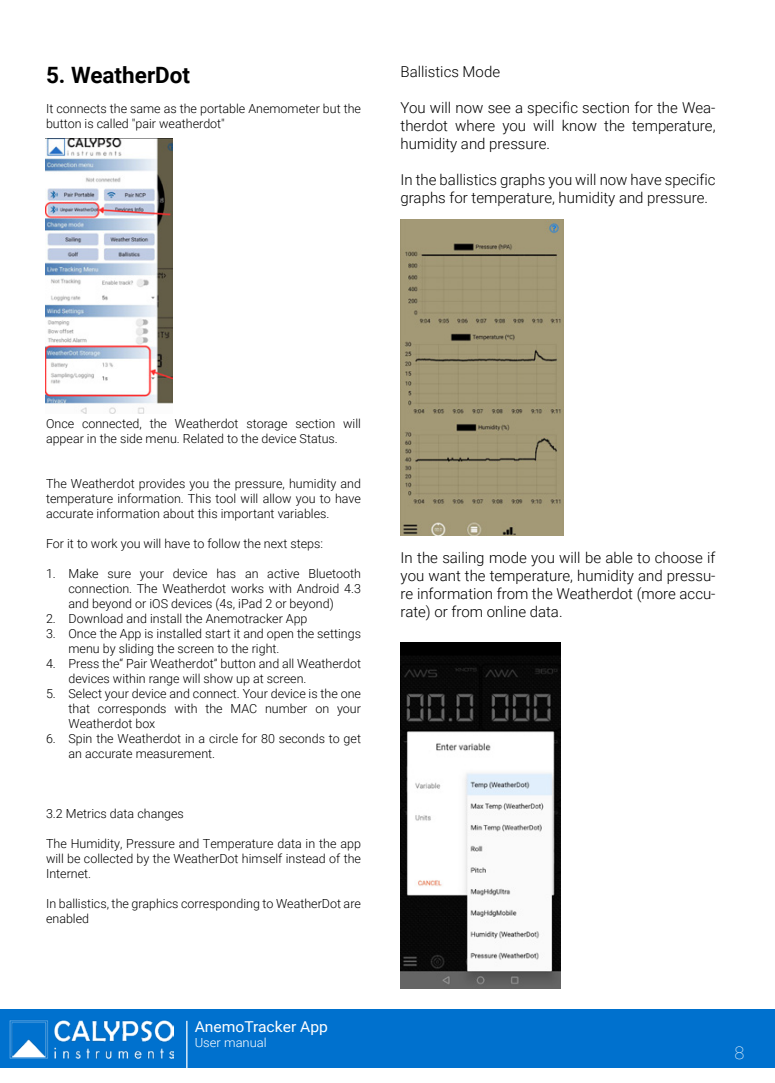
<style>
.page{position:relative;width:775px;height:1083px;background:#fff}
.page>*{position:absolute;margin:0;border:0;box-sizing:border-box;transform-origin:0 0}
.t1{font:700 22.5px "Roboto";color:#000}
.t2{font:100 17.5px "Roboto";color:#fff;scale:1.04 1}
.t3{font:300 15px/18px "Roboto";color:#000;text-align:justify}
.t4{font:15px "Roboto";color:#fff;scale:1.04 1}
.t5{font:300 12.5px/15px "Roboto";color:#000}
.t6{font:300 12.5px "Roboto";color:#fff;scale:1.04 1}
</style>
<div class="page">
<div style="left:1px;top:1009px;width:774px;height:59px;background:#0071ce"></div>
<hr style="left:186px;top:1020px;width:1px;height:62px;background:#fff">
<img style="left:46px;top:138px;width:126px;height:275px">
<img style="left:10px;top:1020px;width:164px;height:38px">
<img style="left:401px;top:219px;width:162px;height:316px">
<img style="left:401px;top:642px;width:159px;height:346px">
<h1 class="t1" style="left:46px;top:59px;width:146px">5. WeatherDot</h1>
<p class="t5" style="left:46px;top:100px;width:317px">It connects the same as the portable Anemometer but the button is called "pair weatherdot"</p>
<p class="t3" style="left:401px;top:62px;width:101px">Ballistics Mode</p>
<p class="t3" style="left:401px;top:98px;width:317px">You will now see a specific section for the Wea&shy;therdot where you will know the temperature, humidity and pressure.</p>
<p class="t3" style="left:401px;top:170px;width:316px">In the ballistics graphs you will now have specific graphs for temperature, humidity and pressure.</p>
<p class="t5" style="left:46px;top:415px;width:316px">Once connected, the Weatherdot storage section will appear in the side menu. Related to the device Status.</p>
<p class="t5" style="left:46px;top:475px;width:317px;text-align:justify">The Weatherdot provides you the pressure, humidity and temperature information. This tool will allow you to have accurate information about this important variables.</p>
<p class="t5" style="left:46px;top:535px;width:279px">For it to work you will have to follow the next steps:</p>
<p class="t5" style="left:69px;top:565px;width:294px;text-align:justify;text-indent:-22px">1. Make sure your device has an active Bluetooth connection. The Weatherdot works with Android 4.3 and beyond or iOS devices (4s, iPad 2 or beyond)</p>
<p class="t5" style="left:46px;top:610px;width:263px">2. Download and install the Anemotracker App</p>
<p class="t5" style="left:69px;top:625px;width:294px;text-indent:-22px">3. Once the App is installed start it and open the settings menu by sliding the screen to the right.</p>
<p class="t5" style="left:69px;top:655px;width:294px;text-indent:-22px">4. Press the“ Pair Weatherdot” button and all Weatherdot devices within range will show up at screen.</p>
<p class="t5" style="left:69px;top:685px;width:294px;text-align:justify;text-indent:-22px">5. Select your device and connect. Your device is the one that corresponds with the MAC number on your Weatherdot box</p>
<p class="t5" style="left:69px;top:730px;width:294px;text-indent:-22px">6. Spin the Weatherdot in a circle for 80 seconds to get an accurate measurement.</p>
<p class="t5" style="left:46px;top:805px;width:139px">3.2 Metrics data changes</p>
<p class="t5" style="left:46px;top:835px;width:316px;text-align:justify">The Humidity, Pressure and Temperature data in the app will be collected by the WeatherDot himself instead of the Internet.</p>
<p class="t5" style="left:46px;top:895px;width:316px">In ballistics, the graphics corresponding to WeatherDot are enabled</p>
<p class="t4" style="left:195px;top:1016px;width:130px">AnemoTracker App</p>
<p class="t6" style="left:195px;top:1033px;width:71px">User manual</p>
<p class="t3" style="left:401px;top:548px;width:317px">In the sailing mode you will be able to choose if you want the temperature, humidity and pressu&shy;re information from the Weatherdot (more accu&shy;rate) or from online data.</p>
<h2 class="t2" style="left:735px;top:1040px;width:11px">8</h2>
</div>
